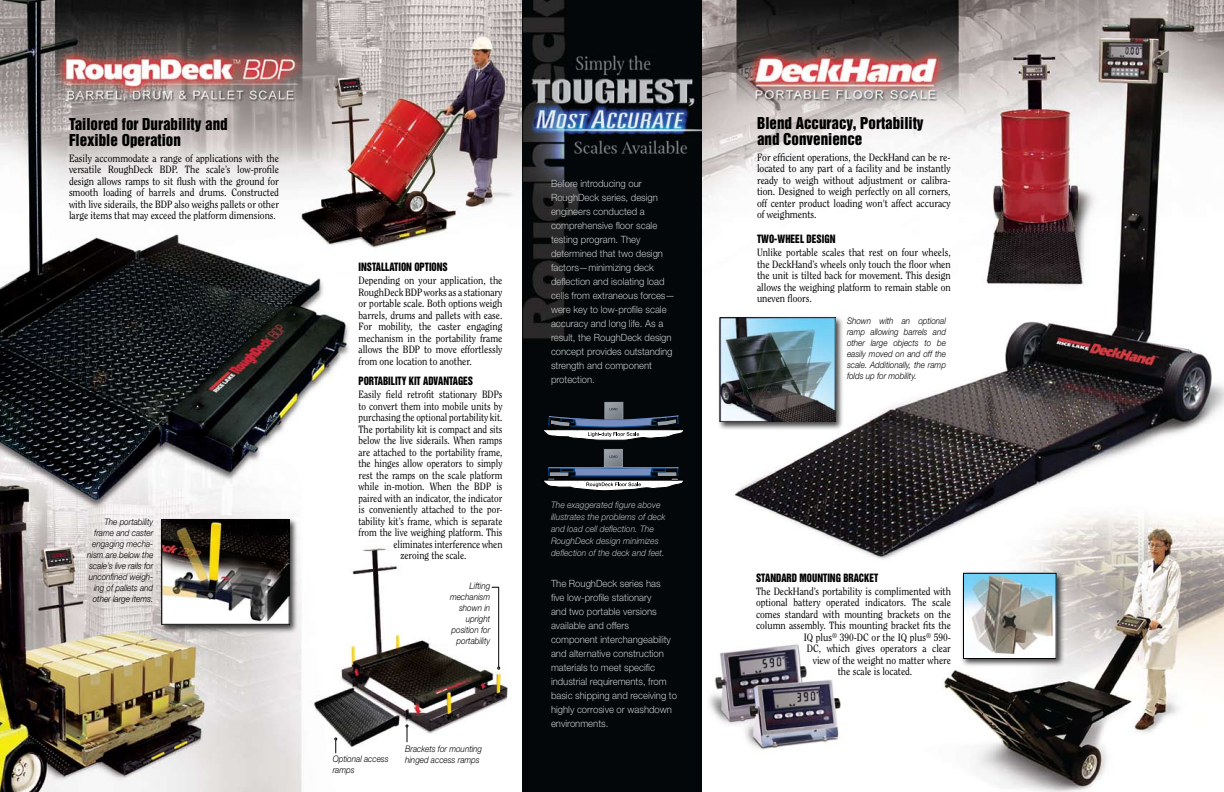
<style>
.page{position:relative;width:1224px;height:792px;background:#fff}
.page>*{position:absolute;margin:0;border:0;box-sizing:border-box;transform-origin:0 0}
.t1{font:15px/16px "Helvetica Inserat LT Std";color:#000}
.t2{font:10.5px/11.5px "Clearface Std";letter-spacing:-.005em;color:#000;text-align:justify;scale:.9 1}
.t3{font:10.5px "Clearface Std";letter-spacing:-.005em;color:#000;scale:.88 1}
.t4{font:10.5px/11.5px "Clearface Std";letter-spacing:-.005em;color:#000;text-align:justify;scale:.91 1}
.t5{font:10.5px "Helvetica Inserat LT Std";letter-spacing:-.005em;color:#000;scale:.9 1}
.t6{font:300 10px/14px "Helvetica Neue LT Std";color:#c6c8ca;scale:.95 1}
.t7{font:italic 300 9px/11px "Helvetica Neue LT Std";color:#000;text-align:right;scale:.9 1}
.t8{font:italic 300 9px/12px "Helvetica Neue LT Std";color:#bcbdc0;scale:.95 1}
</style>
<div class="page">
<img style="left:0;top:0;width:1224px;height:792px">
<hr style="left:498px;top:587px;width:1px;height:80px;background:#000">
<svg style="left:406px;top:725px;width:2px;height:17px"></svg>
<svg style="left:334px;top:738px;width:3px;height:15px"></svg>
<div style="left:717px;top:315px;width:141px;height:128px;background:#000;opacity:.75"></div>
<img style="left:720px;top:317px;width:116px;height:105px">
<svg style="left:542px;top:402px;width:140px;height:38px;background:#474e58"></svg>
<svg style="left:542px;top:449px;width:140px;height:42px;background:#404853"></svg>
<div style="left:960px;top:570px;width:109px;height:101px;background:#000;opacity:.75"></div>
<img style="left:965px;top:575px;width:90px;height:82px">
<div style="left:963px;top:573px;width:94px;height:86px;border:1px solid #000"></div>
<img style="left:708px;top:641px;width:140px;height:114px">
<div style="left:159px;top:517px;width:143px;height:121px;background:#000;opacity:.75"></div>
<img style="left:162px;top:519px;width:128px;height:105px">
<h1 class="t1" style="left:69px;top:116px;width:160px">Tailored for Durability and<br>Flexible Operation</h1>
<p class="t2" style="left:69px;top:153px;width:235px">Easily accommodate a range of applications with the versatile RoughDeck BDP. The scale’s low-profile design allows ramps to sit flush with the ground for smooth loading of barrels and drums. Constructed with live siderails, the BDP also weighs pallets or other large items that may exceed the platform dimensions.</p>
<p class="t7" style="left:87px;top:517px;width:75px">The portability frame and caster engaging mecha&shy;nism are below the scale’s live rails for unconfined weigh&shy;ing of pallets and other large items.</p>
<p class="t5" style="left:359px;top:261px;width:101px">INSTALLATION OPTIONS</p>
<p class="t2" style="left:359px;top:275px;width:162px">Depending on your application, the RoughDeck BDP works as a stationary or portable scale. Both options weigh barrels, drums and pallets with ease.<br>For mobility, the caster engaging mechanism in the portability frame allows the BDP to move effortlessly from one location to another.</p>
<p class="t5" style="left:359px;top:375px;width:129px">PORTABILITY KIT ADVANTAGES</p>
<p class="t3" style="left:358px;top:388px;width:165px">Easily field retrofit stationary BDPs</p>
<p class="t3" style="left:358px;top:400px;width:165px">to convert them into mobile units by</p>
<p class="t3" style="left:358px;top:411px;width:165px">purchasing the optional portability kit.</p>
<p class="t3" style="left:358px;top:423px;width:165px">The portability kit is compact and sits</p>
<p class="t3" style="left:358px;top:434px;width:165px">below the live siderails. When ramps</p>
<p class="t3" style="left:358px;top:446px;width:165px">are attached to the portability frame,</p>
<p class="t3" style="left:358px;top:457px;width:165px">the hinges allow operators to simply</p>
<p class="t3" style="left:358px;top:469px;width:165px">rest the ramps on the scale platform</p>
<p class="t3" style="left:358px;top:480px;width:165px">while in-motion. When the BDP is</p>
<p class="t3" style="left:358px;top:492px;width:165px">paired with an indicator, the indicator</p>
<p class="t3" style="left:358px;top:503px;width:165px">is conveniently attached to the por-</p>
<p class="t3" style="left:358px;top:515px;width:165px">tability kit’s frame, which is separate</p>
<p class="t3" style="left:358px;top:526px;width:165px">from the live weighing platform. This</p>
<p class="t3" style="left:394px;top:538px;width:125px">eliminates interference when</p>
<p class="t3" style="left:401px;top:549px;width:76px">zeroing the scale.</p>
<p class="t7" style="left:450px;top:581px;width:46px">Lifting mechanism shown in upright position for portability</p>
<p class="t7" style="left:405px;top:743px;width:87px">Brackets for mounting</p>
<p class="t7" style="left:333px;top:754px;width:64px">Optional access</p>
<p class="t7" style="left:405px;top:754px;width:85px">hinged access ramps</p>
<p class="t7" style="left:333px;top:765px;width:26px">ramps</p>
<p class="t6" style="left:551px;top:176px;width:132px">Before introducing our<br>RoughDeck series, design engineers conducted a comprehensive floor scale testing program. They determined that two design factors—minimizing deck deflection and isolating load cells from extraneous forces— were key to low-profile scale accuracy and long life. As a result, the RoughDeck design concept provides outstanding strength and component protection.</p>
<p class="t8" style="left:551px;top:499px;width:122px">The exaggerated figure above illustrates the problems of deck and load cell deflection. The<br>RoughDeck design minimizes deflection of the deck and feet.</p>
<p class="t6" style="left:551px;top:576px;width:134px">The RoughDeck series has<br>five low-profile stationary<br>and two portable versions available and offers component interchangeability and alternative construction materials to meet specific industrial requirements, from basic shipping and receiving to highly corrosive or washdown environments.</p>
<h1 class="t1" style="left:757px;top:115px;width:168px">Blend Accuracy, Portability and Convenience</h1>
<p class="t4" style="left:757px;top:152px;width:214px">For efficient operations, the DeckHand can be re&shy;located to any part of a facility and be instantly ready to weigh without adjustment or calibra&shy;tion. Designed to weigh perfectly on all corners, off center product loading won't affect accuracy of weighments.</p>
<p class="t5" style="left:757px;top:233px;width:89px">TWO-WHEEL DESIGN</p>
<p class="t2" style="left:757px;top:247px;width:217px">Unlike portable scales that rest on four wheels, the DeckHand’s wheels only touch the floor when the unit is tilted back for movement. This design allows the weighing platform to remain stable on uneven floors.</p>
<p class="t7" style="left:847px;top:315px;width:112px;text-align:justify">Shown with an optional ramp allowing barrels and other large objects to be easily moved on and off the scale. Additionally, the ramp folds up for mobility.</p>
<p class="t5" style="left:756px;top:571px;width:138px">STANDARD MOUNTING BRACKET</p>
<p class="t2" style="left:756px;top:585px;width:218px">The DeckHand’s portability is complimented with</p>
<p class="t2" style="left:756px;top:597px;width:218px">optional battery operated indicators. The scale</p>
<p class="t2" style="left:756px;top:608px;width:218px">comes standard with mounting brackets on the</p>
<p class="t2" style="left:756px;top:620px;width:218px">column assembly. This mounting bracket fits the</p>
<p class="t2" style="left:804px;top:631px;width:165px">IQ plus<sup>®</sup> 390-DC or the IQ plus<sup>®</sup> 590-</p>
<p class="t2" style="left:807px;top:643px;width:162px">DC, which gives operators a clear</p>
<p class="t2" style="left:813px;top:654px;width:155px">view of the weight no matter where</p>
<p class="t2" style="left:838px;top:666px;width:84px">the scale is located.</p>
</div>
